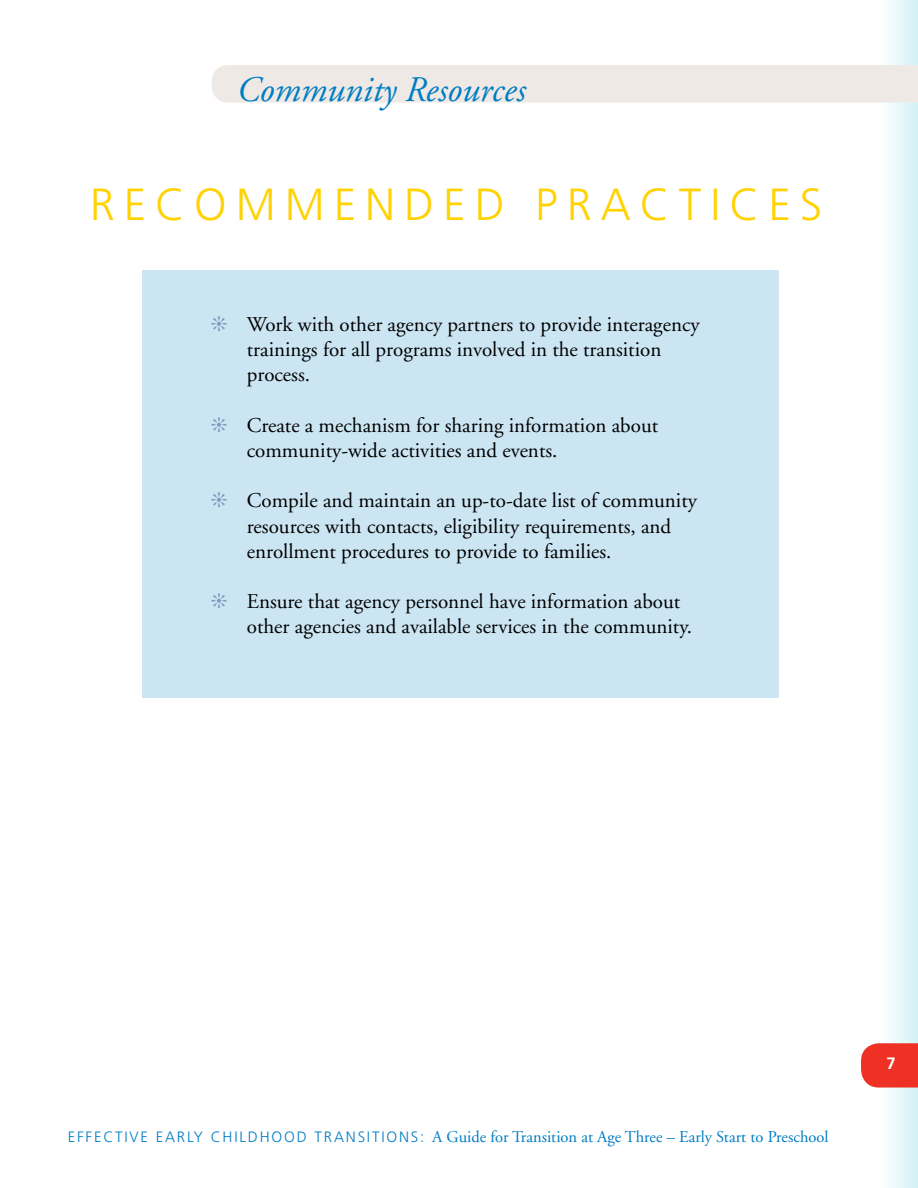
<style>
.page{position:relative;width:918px;height:1188px;background:#fff}
.page>*{position:absolute;margin:0;border:0;box-sizing:border-box;transform-origin:0 0}
.t1{font:300 45px "Frutiger";letter-spacing:.2em;color:#ffd200}
.t2{font:italic 36px "Adobe Garamond";color:#007dc3}
.t3{font:21px/25.2px "Adobe Garamond";color:#000}
.t4{font:16.5px "Adobe Garamond";color:#007dc3}
.t5{font:700 16.5px "Frutiger";color:#fff}
.s1{font-family:"Frutiger";font-weight:300;font-size:15px}
</style>
<div class="page">
<div style="left:880px;top:0;width:38px;height:1188px;background:linear-gradient(to right,#fff,#d3f2f5)"></div>
<svg style="left:861px;top:1043px;width:57px;height:45px;background:#ee3e32"></svg>
<div style="left:142px;top:270px;width:636px;height:428px;background:#cce5f3"></div>
<div style="left:212px;top:65px;width:706px;height:38px;background:#efe9e5"></div>
<p class="t2" style="left:237px;top:70px;width:291px">Community Resources</p>
<h1 class="t1" style="left:90px;top:179px;width:734px">RECOMMENDED PRACTICES</h1>
<p class="t3" style="left:247px;top:312px;width:454px">Work with other agency partners to provide interagency trainings for all programs involved in the transition process.</p>
<p class="t3" style="left:247px;top:413px;width:413px">Create a mechanism for sharing information about community-wide activities and events.</p>
<p class="t3" style="left:247px;top:489px;width:452px">Compile and maintain an up-to-date list of community resources with contacts, eligibility requirements, and enrollment procedures to provide to families.</p>
<p class="t3" style="left:247px;top:589px;width:447px">Ensure that agency personnel have information about other agencies and available services in the community.</p>
<p class="t4" style="left:68px;top:1128px;width:762px"><span class="s1">EFFECTIVE EARLY CHILDHOOD TRANSITIONS:</span> A Guide for Transition at Age Three – Early Start to Preschool</p>
<p class="t5" style="left:886px;top:1054px;width:11px">7</p>
</div>
